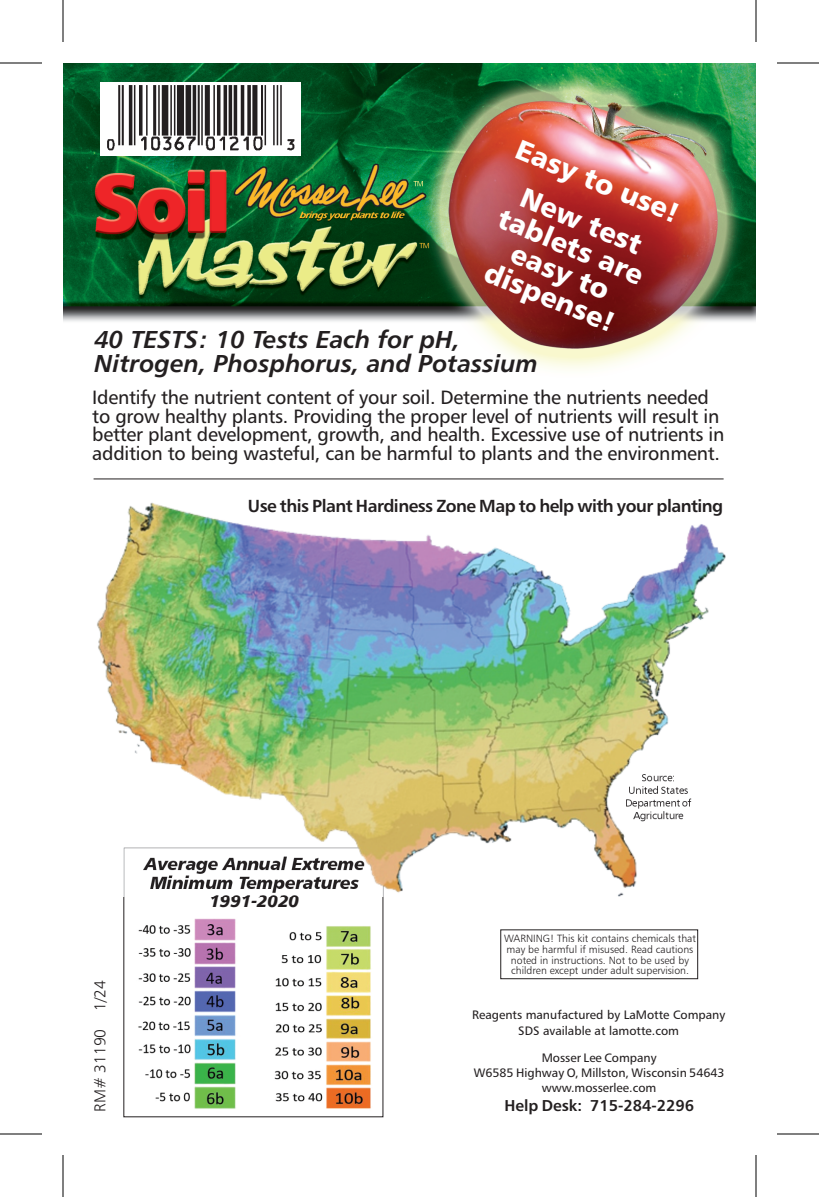
<style>
.page{position:relative;width:819px;height:1197px;background:#fff}
.page>*{position:absolute;margin:0;border:0;box-sizing:border-box;transform-origin:0 0}
.t1{font:28px/27.5px "Humanist 777 BT Black B";color:#fff;text-align:center}
.t2{font:24.5px/24px "Humanist 777 BT Bold Italic B";color:#231f20}
.t3{font:19.25px/18.6px "Humanist 777 BT Roman B";letter-spacing:-.015em;color:#231f20}
.t4{font:17.5px "Humanist 777 BT Bold B";letter-spacing:-.03em;color:#231f20}
.t5{font:17.5px "Humanist 777 BT Black Italic B";letter-spacing:-.015em;color:#231f20}
.t6{font:15.75px "Humanist 777 BT Bold B";color:#231f20}
.t7{font:15.75px "Humanist 777 BT Light B";color:#231f20}
.t8{font:12.25px/14.7px "Humanist 777 BT Roman B";color:#231f20;text-align:center}
.t9{font:10.5px/10.7px "Humanist 777 BT Light B";color:#231f20;text-align:center}
</style>
<div class="page">
<img style="left:262px;top:910px;width:122px;height:208px">
<img style="left:124px;top:918px;width:138px;height:200px">
<img style="left:63px;top:63px;width:693px;height:307px">
<div style="left:501px;top:930px;width:197px;height:49px;border:1px solid #231f20"></div>
<img style="left:100px;top:82px;width:201px;height:73px">
<img style="left:97px;top:502px;width:629px;height:394px">
<hr style="left:94px;top:479px;width:630px;height:1px;background:#231f20">
<hr style="left:0;top:1134px;width:42px;height:1px;background:#000">
<hr style="left:63px;top:1155px;width:1px;height:42px;background:#000">
<hr style="left:0;top:63px;width:42px;height:1px;background:#000">
<hr style="left:63px;top:0;width:1px;height:42px;background:#000">
<hr style="left:777px;top:63px;width:42px;height:1px;background:#000">
<hr style="left:756px;top:0;width:1px;height:42px;background:#000">
<hr style="left:777px;top:1134px;width:42px;height:1px;background:#000">
<hr style="left:756px;top:1155px;width:1px;height:42px;background:#000">
<h1 class="t1" style="left:524px;top:131px;width:176px;line-height:43.2px;rotate:22deg">Easy to use!<br>New test</h1>
<h1 class="t1" style="left:503px;top:207px;width:156px;rotate:22deg">tablets are easy to dispense!</h1>
<p class="t2" style="left:94px;top:330px;width:445px">40 TESTS: 10 Tests Each for pH,<br>Nitrogen, Phosphorus, and Potassium</p>
<p class="t3" style="left:92px;top:390px;width:634px">Identify the nutrient content of your soil. Determine the nutrients needed to grow healthy plants. Providing the proper level of nutrients will result in better plant development, growth, and health. Excessive use of nutrients in addition to being wasteful, can be harmful to plants and the environment.</p>
<p class="t4" style="left:248px;top:499px;width:477px">Use this Plant Hardiness Zone Map to help with your planting</p>
<p class="t7" style="left:94px;top:1112px;width:133px;rotate:-90deg">RM# 31190 1/24</p>
<p class="t5" style="left:209px;top:893px;width:91px">1991-2020</p>
<p class="t9" style="left:504px;top:934px;width:194px">WARNING! This kit contains chemicals that may be harmful if misused. Read cautions noted in instructions. Not to be used by children except under adult supervision.</p>
<p class="t8" style="left:472px;top:1008px;width:255px">Reagents manufactured by LaMotte Company</p>
<p class="t8" style="left:474px;top:1051px;width:252px">Mosser Lee Company<br>W6585 Highway O, Millston, Wisconsin 54643 www.mosserlee.com</p>
<p class="t8" style="left:518px;top:1024px;width:162px">SDS available at lamotte.com</p>
<p class="t6" style="left:504px;top:1099px;width:191px">Help Desk: 715-284-2296</p>
</div>
